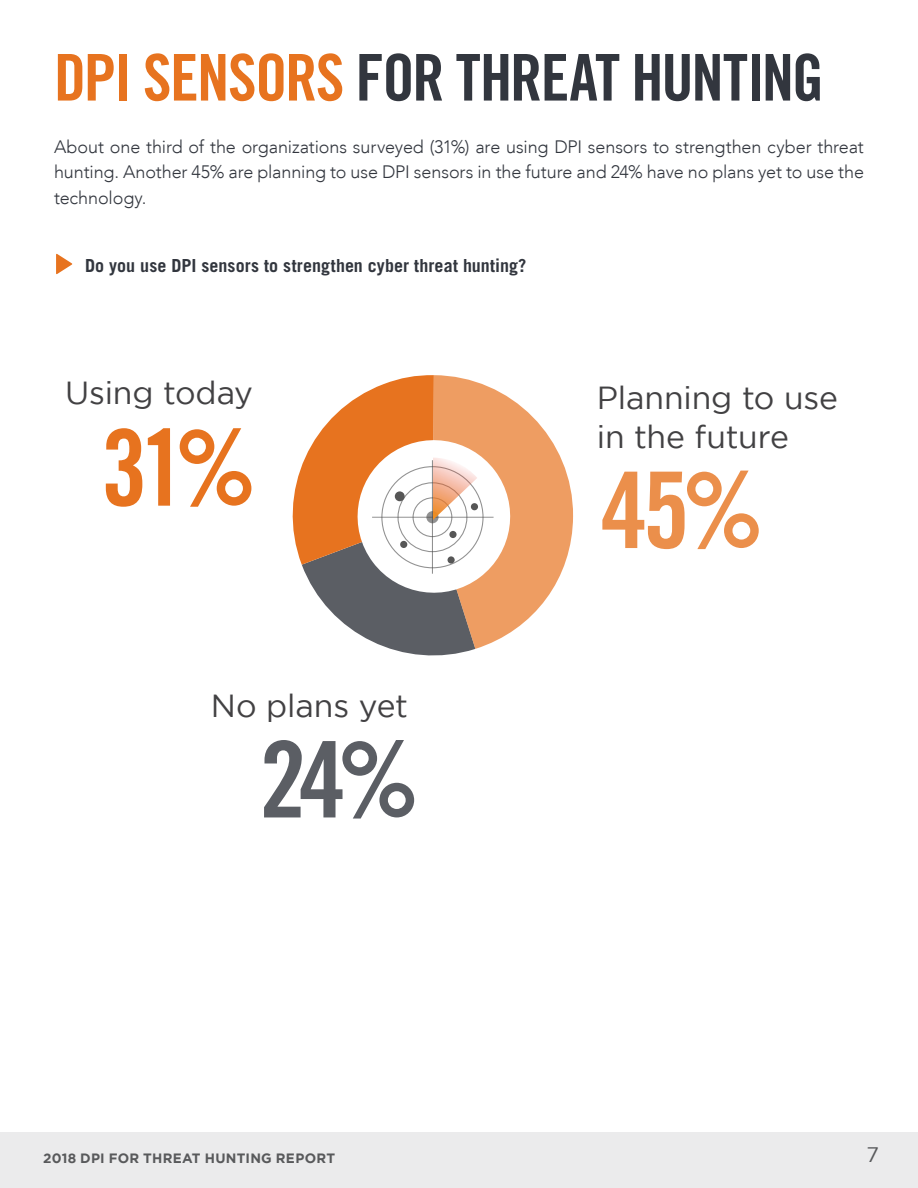
<style>
.page{position:relative;width:918px;height:1188px;background:#fff}
.page>*{position:absolute;margin:0;border:0;box-sizing:border-box;transform-origin:0 0}
.t1{font:105.9px "Trade Gothic LT Std Bd Cn 20";color:#e7731f}
.t2{font:105.9px "Trade Gothic LT Std Bd Cn 20";color:#32363e}
.t3{font:64.5px "Trade Gothic LT Std Bd Cn 20";letter-spacing:-.03em;color:#32363e}
.t4{font:31.8px/39px "Gotham";letter-spacing:-.005em;color:#424143}
.t5{font:21px "Gotham";color:#58595b}
.t6{font:300 18px/25.5px "Avenir LT";letter-spacing:-.005em;color:#32363e;text-align:justify}
.t7{font:700 18px "Trade Gothic LT Std";letter-spacing:.005em;color:#32363e}
.t8{font:700 13.5px "Gotham";letter-spacing:.02em;color:#58595b}
.s1{color:#e7731f}
</style>
<div class="page">
<div style="left:0;top:1132px;width:918px;height:56px;background:#ebebec"></div>
<svg style="left:56px;top:254px;width:16px;height:20px"></svg>
<svg style="left:292px;top:375px;width:281px;height:280px"></svg>
<h2 class="t3" style="left:54px;top:38px;width:772px"><span class="s1">DPI SENSORS</span> FOR THREAT HUNTING</h2>
<p class="t6" style="left:54px;top:134px;width:812px">About one third of the organizations surveyed (31%) are using DPI sensors to strengthen cyber threat hunting. Another 45% are planning to use DPI sensors in the future and 24% have no plans yet to use the technology.</p>
<p class="t7" style="left:85px;top:254px;width:443px">Do you use DPI sensors to strengthen cyber threat hunting?</p>
<h3 class="t4" style="left:65px;top:373px;width:189px">Using today</h3>
<h1 class="t1" style="left:101px;top:404px;width:157px">31%</h1>
<h3 class="t4" style="left:211px;top:686px;width:199px">No plans yet</h3>
<h1 class="t2" style="left:259px;top:715px;width:162px">24%</h1>
<h3 class="t4" style="left:597px;top:377px;width:243px">Planning to use in the future</h3>
<h1 class="t1" style="left:601px;top:446px;width:165px">45%</h1>
<p class="t8" style="left:43px;top:1150px;width:293px">2018 DPI FOR THREAT HUNTING REPORT</p>
<p class="t5" style="left:867px;top:1143px;width:14px">7</p>
</div>
